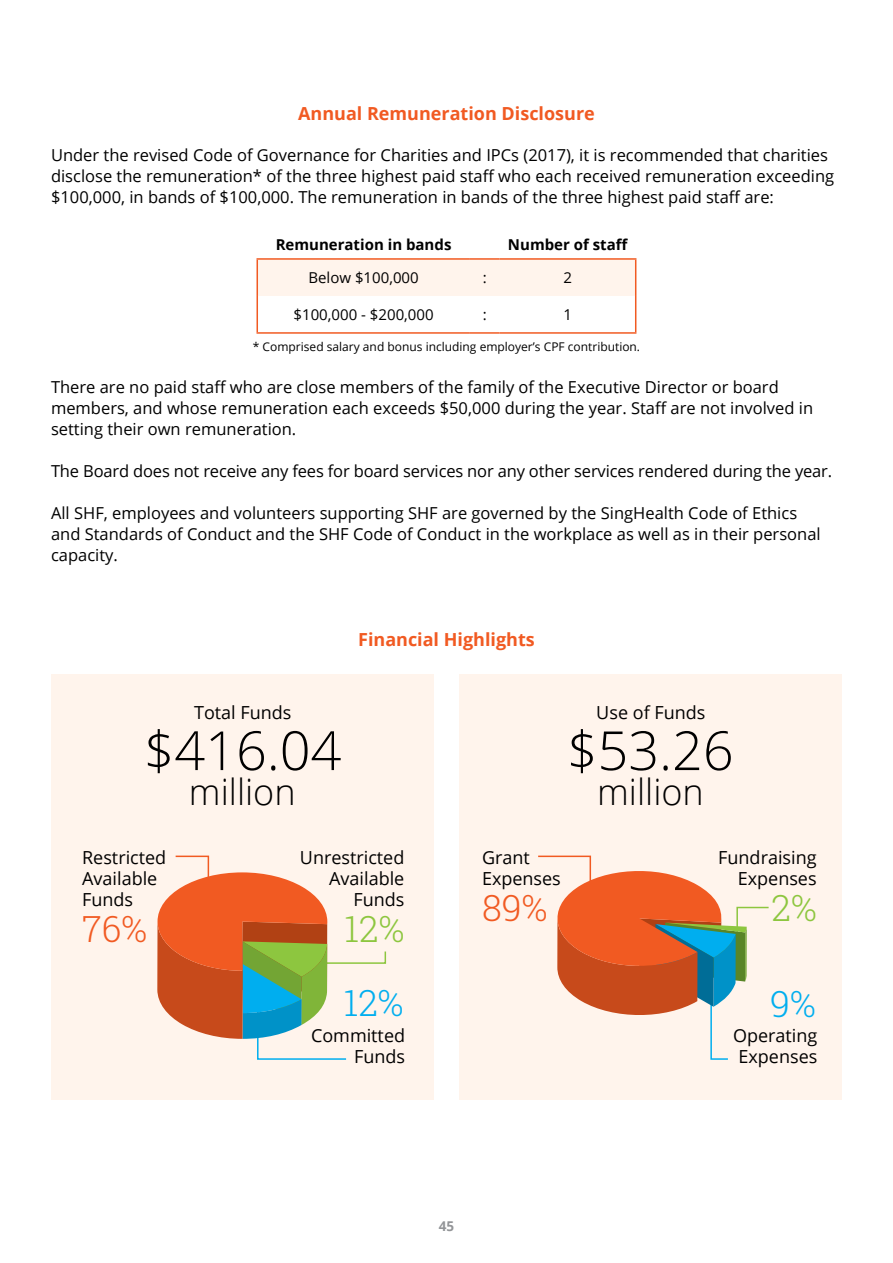
<style>
.page{position:relative;width:893px;height:1263px;background:#fff}
.page>*{position:absolute;margin:0;border:0;box-sizing:border-box;transform-origin:0 0}
.t1{font:300 54px "Open Sans";color:#000}
.t2{font:300 36px "Open Sans";color:#000}
.t3{font:300 36px "Roboto Slab";color:#f15a22}
.t4{font:300 36px "Roboto Slab";color:#8dc63f}
.t5{font:300 36px "Roboto Slab";color:#00aeef}
.t6{font:18px/21px "Open Sans";color:#000;text-align:right}
.t7{font:700 18px "Open Sans";color:#f15a22}
.t8{font:16.5px/21px "Open Sans";color:#000}
.t9{font:15px "Open Sans";color:#000}
.t10{font:700 15px "Open Sans";color:#000}
.t11{font:700 13.5px "Open Sans";color:#939598}
.t12{font:12px "Open Sans";color:#000}
</style>
<div class="page">
<div style="left:258px;top:260px;width:377px;height:36px;background:#fff4ec"></div>
<hr style="left:256px;top:258px;width:214px;height:2px;background:#f15a22">
<hr style="left:256px;top:260px;width:2px;height:36px;background:#f15a22">
<hr style="left:470px;top:258px;width:30px;height:2px;background:#f15a22">
<hr style="left:500px;top:258px;width:136px;height:2px;background:#f15a22">
<hr style="left:635px;top:260px;width:1px;height:36px;background:#f15a22">
<hr style="left:256px;top:296px;width:2px;height:36px;background:#f15a22">
<hr style="left:635px;top:296px;width:1px;height:36px;background:#f15a22">
<hr style="left:256px;top:332px;width:214px;height:2px;background:#f15a22">
<hr style="left:470px;top:332px;width:30px;height:2px;background:#f15a22">
<hr style="left:500px;top:332px;width:136px;height:2px;background:#f15a22">
<div style="left:459px;top:674px;width:383px;height:425px;background:#fff4ec"></div>
<div style="left:51px;top:674px;width:383px;height:425px;background:#fff4ec"></div>
<svg style="left:157px;top:855px;width:230px;height:205px"></svg>
<svg style="left:538px;top:855px;width:231px;height:205px"></svg>
<p class="t7" style="left:298px;top:101px;width:298px">Annual Remuneration Disclosure</p>
<p class="t8" style="left:51px;top:145px;width:785px">Under the revised Code of Governance for Charities and IPCs (2017), it is recommended that charities disclose the remuneration* of the three highest paid staff who each received remuneration exceeding $100,000, in bands of $100,000. The remuneration in bands of the three highest paid staff are:</p>
<p class="t10" style="left:276px;top:234px;width:177px">Remuneration in bands</p>
<p class="t10" style="left:508px;top:234px;width:122px">Number of staff</p>
<p class="t9" style="left:308px;top:267px;width:112px">Below $100,000</p>
<p class="t9" style="left:483px;top:267px;width:5px">:</p>
<p class="t9" style="left:563px;top:267px;width:10px">2</p>
<p class="t9" style="left:294px;top:304px;width:142px">$100,000 - $200,000</p>
<p class="t9" style="left:483px;top:304px;width:5px">:</p>
<p class="t9" style="left:563px;top:304px;width:10px">1</p>
<p class="t12" style="left:253px;top:338px;width:389px">* Comprised salary and bonus including employer’s CPF contribution.</p>
<p class="t8" style="left:51px;top:376px;width:764px">There are no paid staff who are close members of the family of the Executive Director or board members, and whose remuneration each exceeds $50,000 during the year. Staff are not involved in setting their own remuneration.</p>
<p class="t8" style="left:51px;top:460px;width:783px">The Board does not receive any fees for board services nor any other services rendered during the year.</p>
<p class="t8" style="left:51px;top:502px;width:771px">All SHF, employees and volunteers supporting SHF are governed by the SingHealth Code of Ethics and Standards of Conduct and the SHF Code of Conduct in the workplace as well as in their personal capacity.</p>
<p class="t7" style="left:358px;top:626px;width:178px">Financial Highlights</p>
<p class="t6" style="left:194px;top:702px;width:99px">Total Funds</p>
<h1 class="t1" style="left:144px;top:713px;width:199px">$416.04</h1>
<h2 class="t2" style="left:189px;top:767px;width:108px">million</h2>
<p class="t6" style="left:82px;top:846px;width:86px;text-align:left">Restricted<br>Available<br>Funds</p>
<h2 class="t3" style="left:82px;top:905px;width:66px">76%</h2>
<p class="t6" style="left:300px;top:846px;width:106px">Unrestricted<br>Available<br>Funds</p>
<h2 class="t4" style="left:345px;top:905px;width:61px">12%</h2>
<h2 class="t5" style="left:344px;top:979px;width:61px">12%</h2>
<p class="t6" style="left:311px;top:1024px;width:96px">Committed<br>Funds</p>
<p class="t6" style="left:596px;top:702px;width:111px">Use of Funds</p>
<h1 class="t1" style="left:567px;top:713px;width:169px">$53.26</h1>
<h2 class="t2" style="left:597px;top:767px;width:108px">million</h2>
<p class="t6" style="left:482px;top:846px;width:80px;text-align:left">Grant<br>Expenses</p>
<h2 class="t3" style="left:482px;top:884px;width:67px">89%</h2>
<p class="t6" style="left:718px;top:846px;width:100px">Fundraising<br>Expenses</p>
<h2 class="t4" style="left:771px;top:884px;width:47px">2%</h2>
<h2 class="t5" style="left:770px;top:979px;width:47px">9%</h2>
<p class="t6" style="left:733px;top:1024px;width:86px;text-align:center">Operating<br>Expenses</p>
<p class="t11" style="left:439px;top:1216px;width:17px">45</p>
</div>
